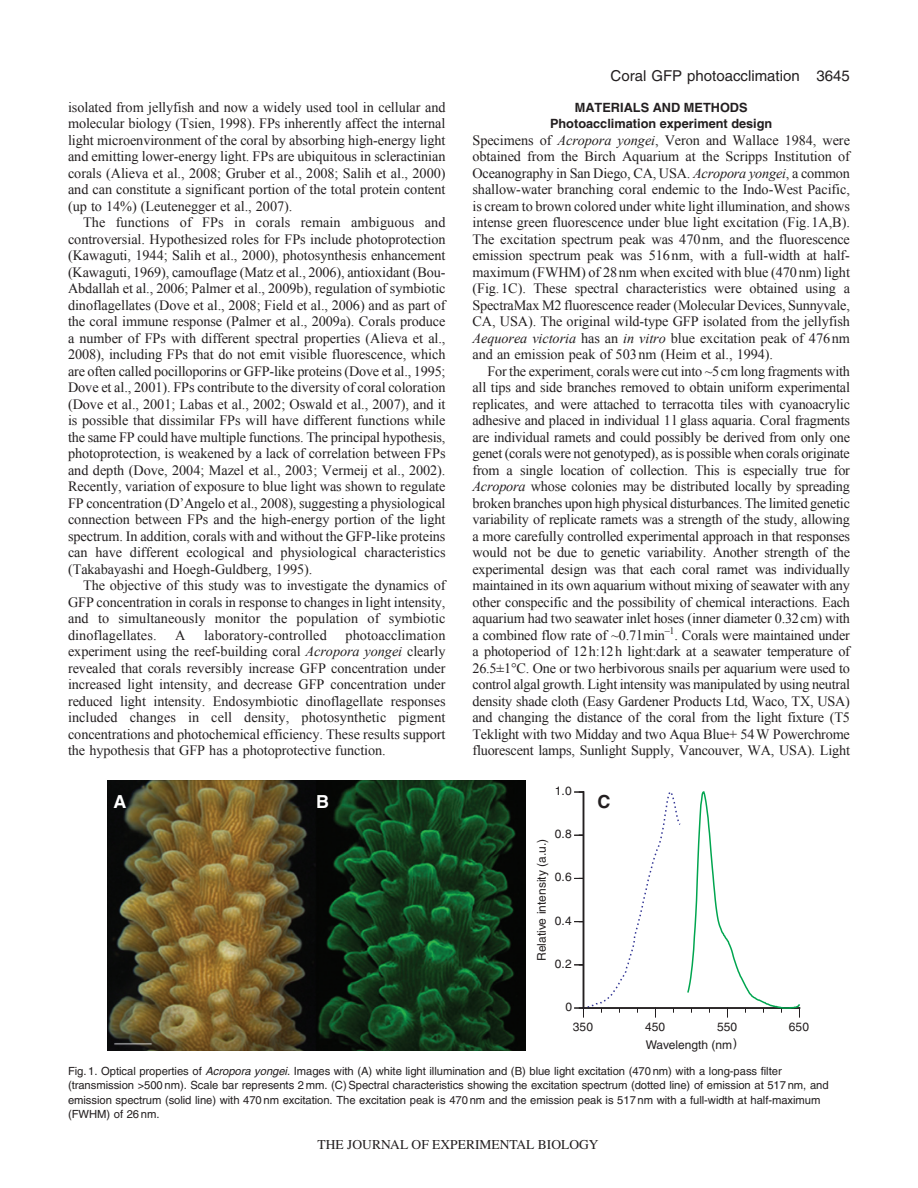
<style>
.page{position:relative;width:918px;height:1188px;background:#fff}
.page>*{position:absolute;margin:0;border:0;box-sizing:border-box;transform-origin:0 0}
.t1{font:700 18px "Helvetica";color:#fff}
.t2{font:700 18px "Helvetica";color:#231f20}
.t3{font:15px "Helvetica";color:#231f20}
.t4{font:14.25px/16.5px "Times New Roman";letter-spacing:-.005em;color:#231f20;text-align:justify}
.t5{font:13.5px "Times";color:#231f20}
.t6{font:700 12.75px/16.5px "Helvetica";color:#231f20;text-align:center}
.t7{font:12px "Helvetica";color:#231f20}
.t8{font:11.25px/14.2px "Helvetica";letter-spacing:-.005em;color:#231f20}
.s1{font-style:italic}
</style>
<div class="page">
<svg style="left:574px;top:791px;width:227px;height:226px"></svg>
<img style="left:107px;top:781px;width:418px;height:269px">
<p class="t4" style="left:68px;top:99px;width:379px">isolated from jellyfish and now a widely used tool in cellular and molecular biology (Tsien, 1998). FPs inherently affect the internal light microenvironment of the coral by absorbing high-energy light and emitting lower-energy light. FPs are ubiquitous in scleractinian corals (Alieva et al., 2008; Gruber et al., 2008; Salih et al., 2000) and can constitute a significant portion of the total protein content (up to 14%) (Leutenegger et al., 2007).</p>
<p class="t4" style="left:68px;top:214px;width:379px;text-indent:15px">The functions of FPs in corals remain ambiguous and controversial. Hypothesized roles for FPs include photoprotection (Kawaguti, 1944; Salih et al., 2000), photosynthesis enhancement (Kawaguti, 1969), camouflage (Matz et al., 2006), antioxidant (Bou-Abdallah et al., 2006; Palmer et al., 2009b), regulation of symbiotic dinoflagellates (Dove et al., 2008; Field et al., 2006) and as part of the coral immune response (Palmer et al., 2009a). Corals produce a number of FPs with different spectral properties (Alieva et al., 2008), including FPs that do not emit visible fluorescence, which are often called pocilloporins or GFP-like proteins (Dove et al., 1995; Dove et al., 2001). FPs contribute to the diversity of coral coloration (Dove et al., 2001; Labas et al., 2002; Oswald et al., 2007), and it is possible that dissimilar FPs will have different functions while the same FP could have multiple functions. The principal hypothesis, photoprotection, is weakened by a lack of correlation between FPs and depth (Dove, 2004; Mazel et al., 2003; Vermeij et al., 2002).<br>Recently, variation of exposure to blue light was shown to regulate FP concentration (D’Angelo et al., 2008), suggesting a physiological connection between FPs and the high-energy portion of the light spectrum. In addition, corals with and without the GFP-like proteins can have different ecological and physiological characteristics (Takabayashi and Hoegh-Guldberg, 1995).</p>
<p class="t4" style="left:68px;top:577px;width:379px;text-indent:15px">The objective of this study was to investigate the dynamics of GFP concentration in corals in response to changes in light intensity, and to simultaneously monitor the population of symbiotic dinoflagellates.</p>
<p class="t4" style="left:68px;top:627px;width:379px;text-indent:278px">photoacclimation experiment using the reef-building coral <span class="s1">Acropora yongei</span> clearly revealed that corals reversibly increase GFP concentration under increased light intensity, and decrease GFP concentration under reduced light intensity. Endosymbiotic dinoflagellate responses included changes in cell density, photosynthetic pigment concentrations and photochemical efficiency. These results support the hypothesis that GFP has a photoprotective function.</p>
<p class="t4" style="left:175px;top:627px;width:12px">A</p>
<p class="t4" style="left:204px;top:627px;width:124px">laboratory-controlled</p>
<p class="t3" style="left:611px;top:70px;width:241px">Coral GFP photoacclimation 3645</p>
<p class="t6" style="left:550px;top:100px;width:224px">MATERIALS AND METHODS<br>Photoacclimation experiment design</p>
<p class="t4" style="left:472px;top:132px;width:379px">Specimens of <span class="s1">Acropora yongei</span>, Veron and Wallace 1984, were obtained from the Birch Aquarium at the Scripps Institution of Oceanography in San Diego, CA, USA. <span class="s1">Acropora yongei</span>, a common shallow-water branching coral endemic to the Indo-West Pacific, is cream to brown colored under white light illumination, and shows intense green fluorescence under blue light excitation (Fig.1A,B).<br>The excitation spectrum peak was 470nm, and the fluorescence emission spectrum peak was 516nm, with a full-width at half&shy;maximum (FWHM) of 28nm when excited with blue (470nm) light (Fig.1C). These spectral characteristics were obtained using a SpectraMax M2 fluorescence reader (Molecular Devices, Sunnyvale, CA, USA). The original wild-type GFP isolated from the jellyfish <span class="s1">Aequorea victoria</span> has an <span class="s1">in vitro</span> blue excitation peak of 476nm and an emission peak of 503nm (Heim et al., 1994).</p>
<p class="t4" style="left:472px;top:363px;width:379px;text-indent:15px">For the experiment, corals were cut into ~5cm long fragments with all tips and side branches removed to obtain uniform experimental replicates, and were attached to terracotta tiles with cyanoacrylic adhesive and placed in individual 1l glass aquaria. Coral fragments are individual ramets and could possibly be derived from only one genet (corals were not genotyped), as is possible when corals originate from a single location of collection. This is especially true for <span class="s1">Acropora</span> whose colonies may be distributed locally by spreading broken branches upon high physical disturbances. The limited genetic variability of replicate ramets was a strength of the study, allowing a more carefully controlled experimental approach in that responses would not be due to genetic variability. Another strength of the experimental design was that each coral ramet was individually maintained in its own aquarium without mixing of seawater with any other conspecific and the possibility of chemical interactions. Each aquarium had two seawater inlet hoses (inner diameter 0.32cm) with a combined flow rate of ~0.7lmin<sup>–1</sup>. Corals were maintained under a photoperiod of 12h:12h light:dark at a seawater temperature of 26.5±1°C. One or two herbivorous snails per aquarium were used to control algal growth. Light intensity was manipulated by using neutral density shade cloth (Easy Gardener Products Ltd, Waco, TX, USA) and changing the distance of the coral from the light fixture (T5<br>Teklight with two Midday and two Aqua Blue+ 54W Powerchrome fluorescent lamps, Sunlight Supply, Vancouver, WA, USA). Light</p>
<p class="t7" style="left:555px;top:786px;width:18px">1.0</p>
<p class="t1" style="left:113px;top:795px;width:14px">A</p>
<p class="t1" style="left:316px;top:795px;width:14px">B</p>
<p class="t2" style="left:597px;top:795px;width:14px">C</p>
<p class="t7" style="left:555px;top:829px;width:18px">0.8</p>
<p class="t7" style="left:537px;top:961px;width:123px;rotate:-90deg">Relative intensity (a.u.)</p>
<p class="t7" style="left:555px;top:873px;width:18px">0.6</p>
<p class="t7" style="left:555px;top:916px;width:18px">0.4</p>
<p class="t7" style="left:555px;top:959px;width:18px">0.2</p>
<p class="t7" style="left:565px;top:1003px;width:8px">0</p>
<p class="t7" style="left:573px;top:1022px;width:22px">350</p>
<p class="t7" style="left:645px;top:1022px;width:22px">450</p>
<p class="t7" style="left:717px;top:1022px;width:22px">550</p>
<p class="t7" style="left:789px;top:1022px;width:22px">650</p>
<p class="t7" style="left:646px;top:1040px;width:93px">Wavelength (nm)</p>
<p class="t8" style="left:68px;top:1065px;width:762px">Fig. 1. Optical properties of <span class="s1">Acropora yongei</span>. Images with (A) white light illumination and (B) blue light excitation (470 nm) with a long-pass filter (transmission &gt;500 nm). Scale bar represents 2 mm. (C)Spectral characteristics showing the excitation spectrum (dotted line) of emission at 517 nm, and emission spectrum (solid line) with 470 nm excitation. The excitation peak is 470 nm and the emission peak is 517 nm with a full-width at half-maximum (FWHM) of 26 nm.</p>
<p class="t5" style="left:318px;top:1137px;width:282px">THE JOURNAL OF EXPERIMENTAL BIOLOGY</p>
</div>
